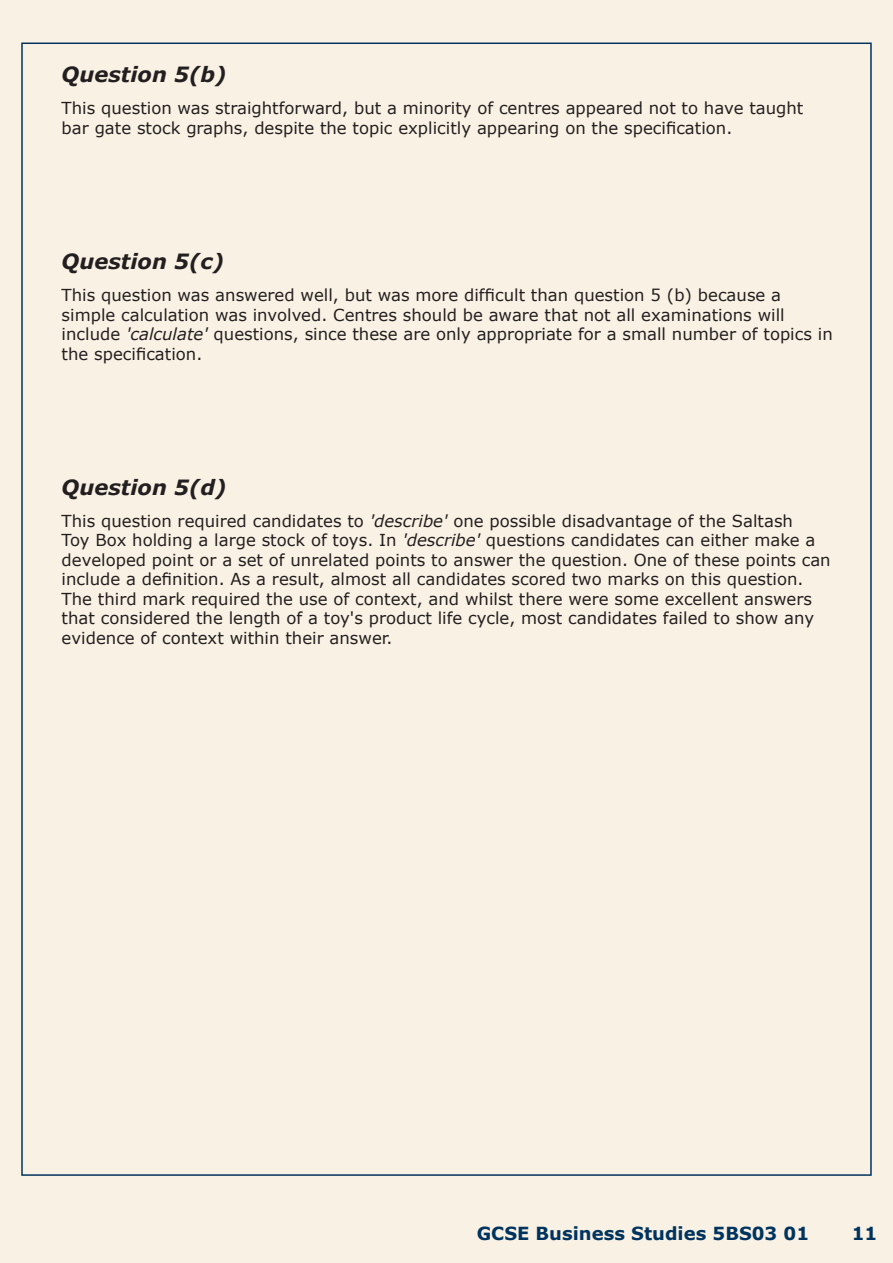
<style>
.page{position:relative;width:893px;height:1263px;background:#f9f2e4}
.page>*{position:absolute;margin:0;border:0;box-sizing:border-box;transform-origin:0 0}
.t1{font:italic 700 21px "Verdana";color:#231f20}
.t2{font:700 18px "Verdana";color:#00345e}
.t3{font:16.5px/19.5px "Verdana";color:#231f20}
.s1{font-style:italic}
</style>
<div class="page">
<p class="t1" style="left:62px;top:61px;width:166px">Question 5(b)</p>
<p class="t3" style="left:62px;top:98px;width:743px">This question was straightforward, but a minority of centres appeared not to have taught bar gate stock graphs, despite the topic explicitly appearing on the specification.</p>
<p class="t1" style="left:62px;top:248px;width:164px">Question 5(c)</p>
<p class="t3" style="left:62px;top:285px;width:773px">This question was answered well, but was more difficult than question 5 (b) because a simple calculation was involved. Centres should be aware that not all examinations will include <span class="s1">'calculate'</span> questions, since these are only appropriate for a small number of topics in the specification.</p>
<p class="t1" style="left:62px;top:474px;width:166px">Question 5(d)</p>
<p class="t3" style="left:62px;top:511px;width:770px">This question required candidates to <span class="s1">'describe'</span> one possible disadvantage of the Saltash<br>Toy Box holding a large stock of toys. In <span class="s1">'describe'</span> questions candidates can either make a developed point or a set of unrelated points to answer the question. One of these points can include a definition. As a result, almost all candidates scored two marks on this question.<br>The third mark required the use of context, and whilst there were some excellent answers that considered the length of a toy's product life cycle, most candidates failed to show any evidence of context within their answer.</p>
<p class="t2" style="left:477px;top:1222px;width:334px">GCSE Business Studies 5BS03 01</p>
<p class="t2" style="left:852px;top:1222px;width:27px">11</p>
</div>
